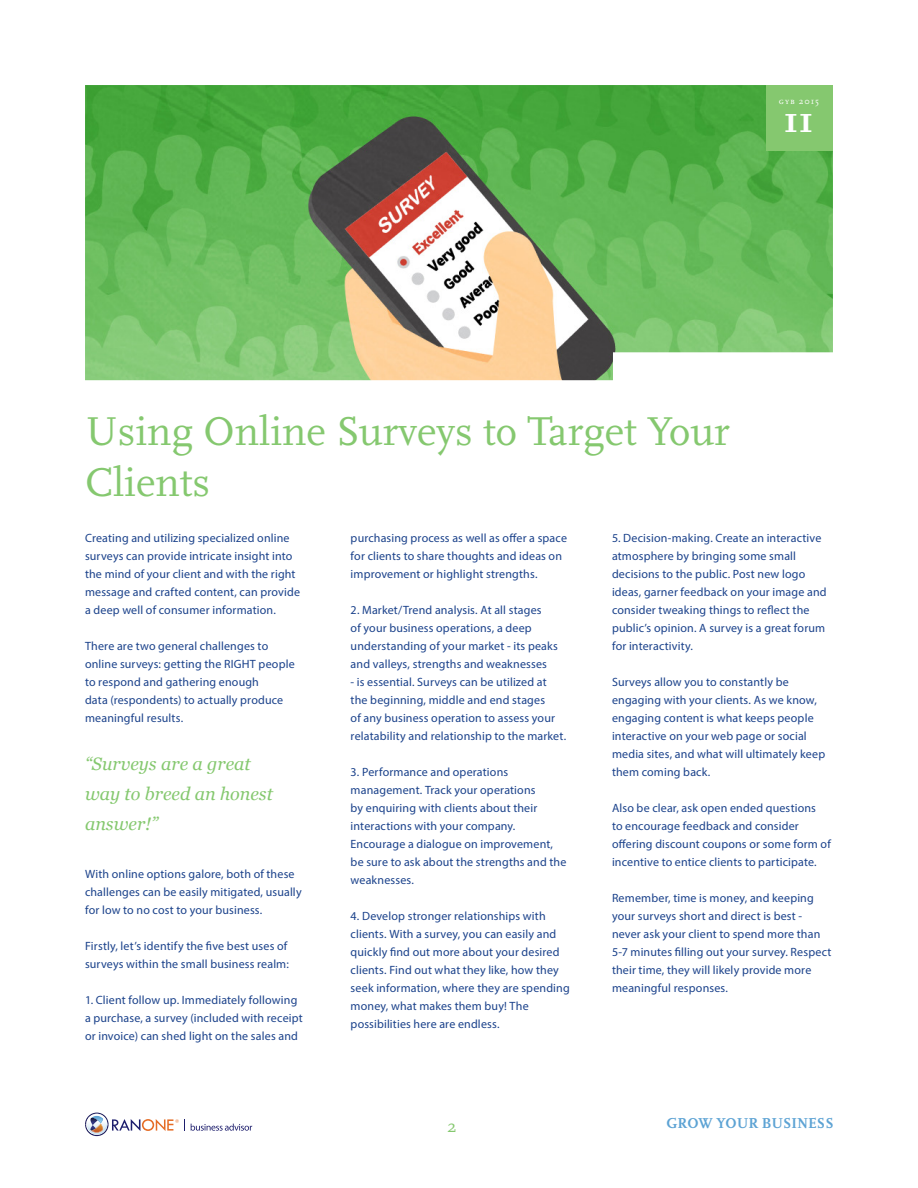
<style>
.page{position:relative;width:918px;height:1188px;background:#fff}
.page>*{position:absolute;margin:0;border:0;box-sizing:border-box;transform-origin:0 0}
.t1{font:42px/50.4px "Scala";color:#85c86f}
.t2{font:700 39px "Scala";color:#fff}
.Quote_georgia{font:italic 18px/30px "Georgia";color:#85c86f}
.t3{font:18px "Scala";color:#85c86f}
.t4{font:700 15px "Scala";color:#5da3d4}
.Content{font:12px/18px "Myriad Pro";letter-spacing:.01em;color:#1b428b}
.t5{font:9px "Scala Caps";letter-spacing:.1em;color:#fff}
</style>
<div class="page">
<svg style="left:85px;top:1113px;width:94px;height:23px"></svg>
<svg style="left:190px;top:1123px;width:62px;height:8px"></svg>
<img style="left:85px;top:85px;width:748px;height:295px">
<div style="left:766px;top:85px;width:67px;height:65px;background:#85c86f"></div>
<p class="t5" style="left:779px;top:96px;width:42px">gyb 2015</p>
<p class="t2" style="left:784px;top:97px;width:32px">11</p>
<p class="t1" style="left:85px;top:407px;width:647px">Using Online Surveys to Target Your<br>Clients</p>
<p class="Content" style="left:85px;top:529px;width:217px">Creating and utilizing specialized online surveys can provide intricate insight into the mind of your client and with the right message and crafted content, can provide a deep well of consumer information.</p>
<p class="Content" style="left:85px;top:637px;width:211px">There are two general challenges to online surveys: getting the RIGHT people to respond and gathering enough<br>data (respondents) to actually produce meaningful results.</p>
<p class="Quote_georgia" style="left:85px;top:749px;width:189px">“Surveys are a great way to breed an honest answer!”</p>
<p class="Content" style="left:85px;top:865px;width:218px">With online options galore, both of these challenges can be easily mitigated, usually for low to no cost to your business.</p>
<p class="Content" style="left:85px;top:937px;width:205px">Firstly, let’s identify the five best uses of surveys within the small business realm:</p>
<p class="Content" style="left:85px;top:991px;width:219px">1. Client follow up. Immediately following a purchase, a survey (included with receipt or invoice) can shed light on the sales and</p>
<p class="Content" style="left:351px;top:529px;width:218px">purchasing process as well as offer a space for clients to share thoughts and ideas on improvement or highlight strengths.</p>
<p class="Content" style="left:351px;top:601px;width:209px">2. Market/Trend analysis. At all stages<br>of your business operations, a deep understanding of your market - its peaks and valleys, strengths and weaknesses</p>
<p class="Content" style="left:351px;top:673px;width:217px">- is essential. Surveys can be utilized at the beginning, middle and end stages<br>of any business operation to assess your relatability and relationship to the market.</p>
<p class="Content" style="left:351px;top:763px;width:217px">3. Performance and operations management. Track your operations<br>by enquiring with clients about their interactions with your company.<br>Encourage a dialogue on improvement, be sure to ask about the strengths and the weaknesses.</p>
<p class="Content" style="left:351px;top:907px;width:221px">4. Develop stronger relationships with clients. With a survey, you can easily and quickly find out more about your desired clients. Find out what they like, how they seek information, where they are spending money, what makes them buy! The possibilities here are endless.</p>
<p class="Content" style="left:612px;top:529px;width:216px">5. Decision-making. Create an interactive atmosphere by bringing some small decisions to the public. Post new logo ideas, garner feedback on your image and consider tweaking things to reflect the public’s opinion. A survey is a great forum for interactivity.</p>
<p class="Content" style="left:612px;top:673px;width:215px">Surveys allow you to constantly be engaging with your clients. As we know, engaging content is what keeps people interactive on your web page or social media sites, and what will ultimately keep them coming back.</p>
<p class="Content" style="left:612px;top:799px;width:220px">Also be clear, ask open ended questions<br>to encourage feedback and consider offering discount coupons or some form of incentive to entice clients to participate.</p>
<p class="Content" style="left:612px;top:889px;width:221px">Remember, time is money, and keeping your surveys short and direct is best - never ask your client to spend more than 5-7 minutes filling out your survey. Respect their time, they will likely provide more meaningful responses.</p>
<p class="t3" style="left:447px;top:1116px;width:11px">2</p>
<p class="t4" style="left:666px;top:1115px;width:169px">GROW YOUR BUSINESS</p>
</div>
